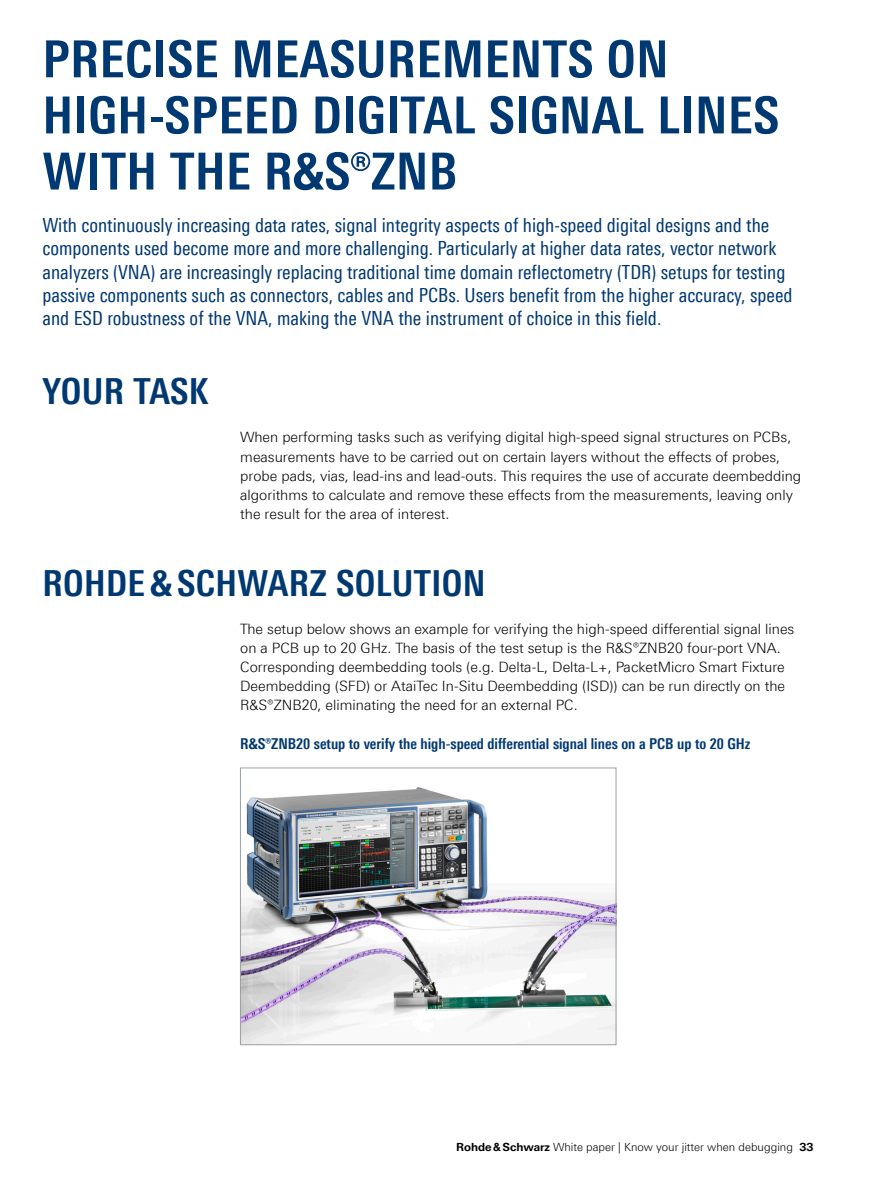
<style>
.page{position:relative;width:893px;height:1191px;background:#fff}
.page>*{position:absolute;margin:0;border:0;box-sizing:border-box;transform-origin:0 0}
.Seiten_Headline_34Pt{font:700 51px/56.1px "Linotype Univers 620 Cn";letter-spacing:.01em;color:#003872}
.Seiten_Headline_24Pt{font:700 36px "Linotype Univers 620 Cn";letter-spacing:.01em;color:#003872}
.Teaser{font:19.5px/23.4px "Linotype Univers 420 Cn";color:#003872}
.Grafik_Tabelle_Übers{font:700 15px "Linotype Univers 620 Cn";color:#003872}
.Haupttext{font:300 14.25px/19.2px "Linotype Univers 330";color:#000}
.t1{font:300 11.25px "Linotype Univers 330";color:#000}
.s1{font-family:"Linotype Univers 630";font-weight:700}
</style>
<div class="page">
<img style="left:242px;top:787px;width:372px;height:256px">
<div style="left:240px;top:767px;width:376px;height:278px;border:1px solid #99a1a6"></div>
<p class="Seiten_Headline_34Pt" style="left:43px;top:31px;width:738px">PRECISE MEASUREMENTS ON<br>HIGH‑SPEED DIGITAL SIGNAL LINES<br>WITH THE R&amp;S®ZNB</p>
<p class="Teaser" style="left:43px;top:213px;width:751px">With continuously increasing data rates, signal integrity aspects of high-speed digital designs and the components used become more and more challenging. Particularly at higher data rates, vector network analyzers (VNA) are increasingly replacing traditional time domain reflectometry (TDR) setups for testing passive components such as connectors, cables and PCBs. Users benefit from the higher accuracy, speed and ESD robustness of the VNA, making the VNA the instrument of choice in this field.</p>
<p class="Seiten_Headline_24Pt" style="left:43px;top:370px;width:167px">YOUR TASK</p>
<p class="Haupttext" style="left:240px;top:427px;width:563px">When performing tasks such as verifying digital high-speed signal structures on PCBs, measurements have to be carried out on certain layers without the effects of probes, probe pads, vias, lead-ins and lead-outs. This requires the use of accurate deembedding algorithms to calculate and remove these effects from the measurements, leaving only the result for the area of interest.</p>
<p class="Seiten_Headline_24Pt" style="left:43px;top:561px;width:444px">ROHDE&amp;SCHWARZ SOLUTION</p>
<p class="Haupttext" style="left:240px;top:619px;width:556px">The setup below shows an example for verifying the high-speed differential signal lines on a PCB up to 20 GHz. The basis of the test setup is the R&amp;S®ZNB20 four-port VNA.<br>Corresponding deembedding tools (e.g. Delta-L, Delta-L+, PacketMicro Smart Fixture Deembedding (SFD) or AtaiTec In-Situ Deembedding (ISD)) can be run directly on the R&amp;S®ZNB20, eliminating the need for an external PC.</p>
<p class="Grafik_Tabelle_Übers" style="left:240px;top:734px;width:512px">R&amp;S®ZNB20 setup to verify the high-speed differential signal lines on a PCB up to 20 GHz</p>
<p class="t1" style="left:456px;top:1140px;width:359px"><span class="s1">Rohde&amp;Schwarz</span> White paper | Know your jitter when debugging <span class="s1">33</span></p>
</div>
